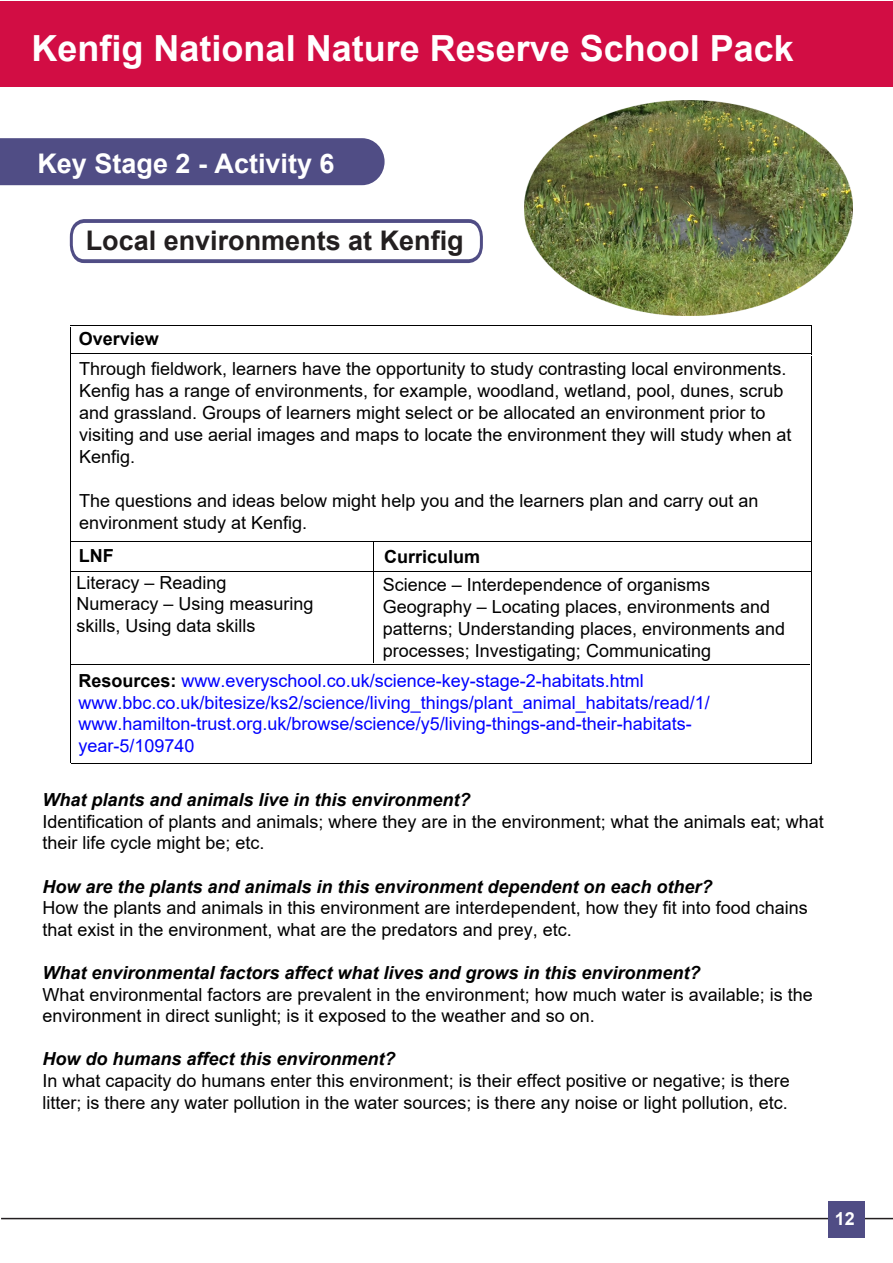
<style>
.page{position:relative;width:893px;height:1263px;background:#fff}
.page>*{position:absolute;margin:0;border:0;box-sizing:border-box;transform-origin:0 0}
.t1{font:700 36px "Arial";color:#fff}
.t2{font:700 27px "Arial";color:#231f20}
.t3{font:700 27px "Arial";color:#fff}
.t4{font:18px/21.6px "Arial";color:#000}
.t5{font:18px/21.9px "Arial";color:#00f}
.t6{font:italic 700 18px "Arial";color:#000}
.t7{font:700 18px "Arial";color:#000}
.t8{font:700 18px "Arial";color:#fff}
.s1{font-style:inherit}
.s2{font-weight:700;color:#000}
</style>
<div class="page">
<hr style="left:1px;top:1218px;width:892px;height:1px;background:#231f20">
<div style="left:828px;top:1201px;width:36px;height:36px;background:#504d85"></div>
<div style="left:0;top:1px;width:893px;height:85px;background:#d20d44"></div>
<svg style="left:69px;top:219px;width:414px;height:44px"></svg>
<div style="left:0;top:138px;width:385px;height:47px;background:#504d85"></div>
<hr style="left:71px;top:325px;width:740px;height:1px;background:#000">
<hr style="left:71px;top:353px;width:740px;height:1px;background:#000">
<svg style="left:811px;top:325px;width:1px;height:30px"></svg>
<hr style="left:70px;top:327px;width:1px;height:380px;background:#000">
<hr style="left:811px;top:356px;width:1px;height:368px;background:#000">
<hr style="left:71px;top:541px;width:369px;height:1px;background:#000">
<hr style="left:441px;top:541px;width:369px;height:1px;background:#000">
<hr style="left:71px;top:571px;width:369px;height:1px;background:#000">
<hr style="left:441px;top:571px;width:369px;height:1px;background:#000">
<hr style="left:373px;top:541px;width:1px;height:121px;background:#000">
<hr style="left:71px;top:664px;width:346px;height:1px;background:#000">
<hr style="left:418px;top:664px;width:392px;height:1px;background:#000">
<hr style="left:70px;top:665px;width:1px;height:98px;background:#000">
<hr style="left:71px;top:763px;width:740px;height:1px;background:#000">
<hr style="left:811px;top:638px;width:1px;height:124px;background:#000">
<img style="left:524px;top:100px;width:328px;height:216px">
<h1 class="t1" style="left:32px;top:23px;width:764px">Kenfig National Nature Reserve School Pack</h1>
<h2 class="t3" style="left:37px;top:144px;width:299px">Key Stage 2 <span class="s1">- Activity</span> 6</h2>
<h2 class="t2" style="left:86px;top:222px;width:380px">Local environments at Kenfig</h2>
<p class="t7" style="left:79px;top:326px;width:82px">Overview</p>
<p class="t4" style="left:79px;top:358px;width:714px;line-height:22px">Through fieldwork, learners have the opportunity to study contrasting local environments.<br>Kenfig has a range of environments, for example, woodland, wetland, pool, dunes, scrub and grassland. Groups of learners might select or be allocated an environment prior to visiting and use aerial images and maps to locate the environment they will study when at Kenfig.</p>
<p class="t4" style="left:79px;top:490px;width:681px;line-height:22px">The questions and ideas below might help you and the learners plan and carry out an environment study at Kenfig.</p>
<p class="t7" style="left:79px;top:543px;width:36px">LNF</p>
<p class="t7" style="left:384px;top:544px;width:98px">Curriculum</p>
<p class="t4" style="left:77px;top:572px;width:239px">Literacy – Reading<br>Numeracy – Using measuring skills, Using data skills</p>
<p class="t4" style="left:383px;top:574px;width:404px">Science – Interdependence of organisms Geography – Locating places, environments and patterns; Understanding places, environments and processes; Investigating; Communicating</p>
<p class="t5" style="left:79px;top:669px;width:633px"><span class="s2">Resources:</span> www.everyschool.co.uk/science-key-stage-2-habitats.html www.bbc.co.uk/bitesize/ks2/science/living_things/plant_animal_habitats/read/1/ www.hamilton-trust.org.uk/browse/science/y5/living-things-and-their-habitats&shy;year-5/109740</p>
<p class="t6" style="left:42px;top:788px;width:430px">What plants and animals live in this environment?</p>
<p class="t4" style="left:42px;top:810px;width:783px">Identification of plants and animals; where they are in the environment; what the animals eat; what their life cycle might be; etc.</p>
<p class="t6" style="left:42px;top:874px;width:672px">How are the plants and animals in this environment dependent on each other?</p>
<p class="t4" style="left:42px;top:897px;width:767px">How the plants and animals in this environment are interdependent, how they fit into food chains that exist in the environment, what are the predators and prey, etc.</p>
<p class="t6" style="left:42px;top:961px;width:660px">What environmental factors affect what lives and grows in this environment?</p>
<p class="t4" style="left:42px;top:983px;width:772px">What environmental factors are prevalent in the environment; how much water is available; is the environment in direct sunlight; is it exposed to the weather and so on.</p>
<p class="t6" style="left:42px;top:1047px;width:355px">How do humans affect this environment?</p>
<p class="t4" style="left:42px;top:1070px;width:749px">In what capacity do humans enter this environment; is their effect positive or negative; is there litter; is there any water pollution in the water sources; is there any noise or light pollution, etc.</p>
<p class="t8" style="left:835px;top:1206px;width:22px">12</p>
</div>
